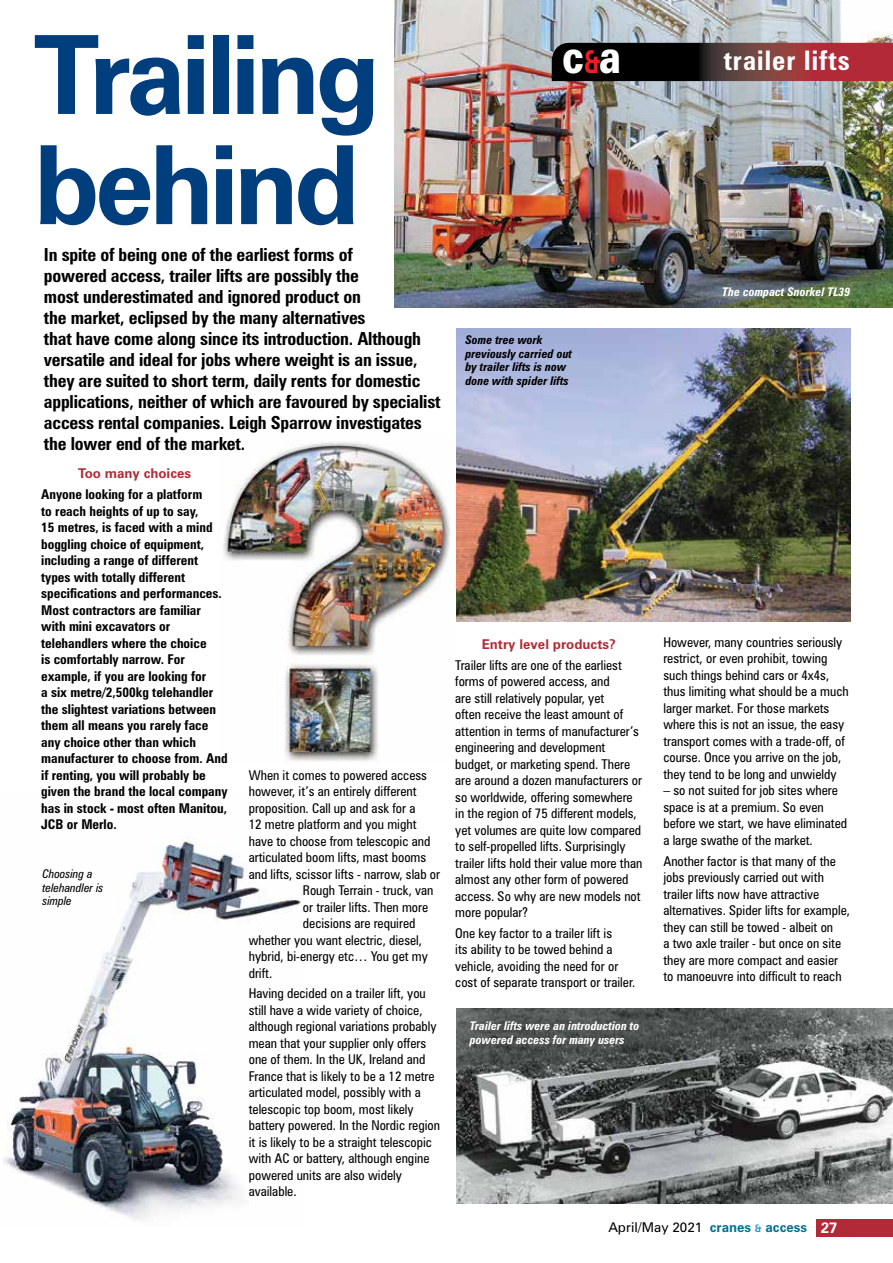
<style>
.page{position:relative;width:893px;height:1263px;background:#fff}
.page>*{position:absolute;margin:0;border:0;box-sizing:border-box;transform-origin:0 0}
.t1{font:700 109.5px/110.1px "Zurich BT";letter-spacing:-.05em;color:#003e7e}
.t2{font:900 45.9px "Zurich BT";color:#fff;scale:.79 1}
.t3{font:700 condensed 27px "Zurich BT";letter-spacing:.04em;color:#fff}
.t4{font:700 condensed 18px/21px "Zurich BT";letter-spacing:-.01em;color:#000}
.t5{font:condensed 13.5px/16.5px "Zurich BT";color:#000}
.t6{font:700 condensed 13.5px/16.5px "Zurich BT";color:#000}
.t7{font:700 13.5px "Zurich BT";color:#b22a37}
.t8{font:13.5px "Zurich BT";color:#000}
.t9{font:italic 700 condensed 12px/13.5px "Zurich BT";color:#fff}
.t10{font:italic 700 condensed 12px/13.5px "Zurich BT";color:#000}
.t11{font:italic condensed 12px/13.5px "Zurich BT";color:#000}
.s1{font-weight:700;font-size:31.65px;color:#ed1d24}
.s2{font-weight:700;color:#00728f}
.s3{font-weight:700;font-size:10.5px;color:#3c9db6}
.s4{font-weight:700;font-size:15px;color:#fff}
</style>
<div class="page">
<img style="left:223px;top:442px;width:228px;height:320px">
<img style="left:3px;top:841px;width:298px;height:380px">
<img style="left:394px;top:0;width:499px;height:307px">
<div style="left:816px;top:1220px;width:77px;height:17px;background:#b22a37"></div>
<svg style="left:552px;top:43px;width:341px;height:38px;background:#501f21"></svg>
<img style="left:456px;top:1009px;width:437px;height:194px">
<img style="left:456px;top:328px;width:394px;height:294px">
<h1 class="t1" style="left:34px;top:19px;width:348px">Trailing behind</h1>
<p class="t4" style="left:44px;top:244px;width:398px">In spite of being one of the earliest forms of<br>powered access, trailer lifts are possibly the<br>most underestimated and ignored product on<br>the market, eclipsed by the many alternatives<br>that have come along since its introduction. Although versatile and ideal for jobs where weight is an issue, they are suited to short term, daily rents for domestic applications, neither of which are favoured by specialist access rental companies. Leigh Sparrow investigates the lower end of the market.</p>
<p class="t7" style="left:78px;top:465px;width:114px">Too many choices</p>
<p class="t6" style="left:41px;top:486px;width:188px">Anyone looking for a platform<br>to reach heights of up to say,<br>15 metres, is faced with a mind boggling choice of equipment, including a range of different types with totally different specifications and performances.<br>Most contractors are familiar with mini excavators or telehandlers where the choice<br>is comfortably narrow. For example, if you are looking for<br>a six metre/2,500kg telehandler the slightest variations between them all means you rarely face any choice other than which manufacturer to choose from. And if renting, you will probably be given the brand the local company has in stock - most often Manitou,<br>JCB or Merlo.</p>
<p class="t11" style="left:42px;top:867px;width:63px">Choosing a telehandler is simple</p>
<p class="t5" style="left:249px;top:766px;width:180px">When it comes to powered access</p>
<p class="t5" style="left:249px;top:783px;width:169px">however, it’s an entirely different</p>
<p class="t5" style="left:249px;top:799px;width:168px">proposition. Call up and ask for a</p>
<p class="t5" style="left:249px;top:816px;width:169px">12 metre platform and you might</p>
<p class="t5" style="left:249px;top:832px;width:183px">have to choose from telescopic and</p>
<p class="t5" style="left:249px;top:849px;width:179px">articulated boom lifts, mast booms</p>
<p class="t5" style="left:249px;top:865px;width:193px">and lifts, scissor lifts - narrow, slab or</p>
<p class="t5" style="left:303px;top:882px;width:132px">Rough Terrain - truck, van</p>
<p class="t5" style="left:303px;top:898px;width:127px">or trailer lifts. Then more</p>
<p class="t5" style="left:303px;top:915px;width:114px">decisions are required</p>
<p class="t5" style="left:249px;top:931px;width:175px">whether you want electric, diesel,</p>
<p class="t5" style="left:249px;top:948px;width:181px">hybrid, bi-energy etc… You get my</p>
<p class="t5" style="left:249px;top:964px;width:25px">drift.</p>
<p class="t5" style="left:249px;top:985px;width:193px">Having decided on a trailer lift, you still have a wide variety of choice, although regional variations probably mean that your supplier only offers one of them. In the UK, Ireland and France that is likely to be a 12 metre articulated model, possibly with a telescopic top boom, most likely battery powered. In the Nordic region it is likely to be a straight telescopic with AC or battery, although engine powered units are also widely available.</p>
<h2 class="t2" style="left:562px;top:29px;width:76px">c<span class="s1">&amp;</span>a</h2>
<h3 class="t3" style="left:724px;top:44px;width:128px">trailer lifts</h3>
<p class="t10" style="left:465px;top:333px;width:108px">Some tree work previously carried out by trailer lifts is now done with spider lifts</p>
<p class="t9" style="left:722px;top:285px;width:130px">The compact Snorkel TL39</p>
<p class="t7" style="left:482px;top:636px;width:136px">Entry level products?</p>
<p class="t5" style="left:455px;top:656px;width:189px">Trailer lifts are one of the earliest forms of powered access, and<br>are still relatively popular, yet<br>often receive the least amount of attention in terms of manufacturer’s engineering and development budget, or marketing spend. There are around a dozen manufacturers or so worldwide, offering somewhere in the region of 75 different models, yet volumes are quite low compared to self-propelled lifts. Surprisingly trailer lifts hold their value more than almost any other form of powered access. So why are new models not more popular?</p>
<p class="t5" style="left:455px;top:925px;width:182px">One key factor to a trailer lift is<br>its ability to be towed behind a vehicle, avoiding the need for or cost of separate transport or trailer.</p>
<p class="t9" style="left:470px;top:1019px;width:171px">Trailer lifts were an introduction to powered access for many users</p>
<p class="t5" style="left:663px;top:634px;width:187px">However, many countries seriously restrict, or even prohibit, towing such things behind cars or 4x4s, thus limiting what should be a much larger market. For those markets where this is not an issue, the easy transport comes with a trade-off, of course. Once you arrive on the job, they tend to be long and unwieldy</p>
<p class="t5" style="left:663px;top:782px;width:185px">– so not suited for job sites where space is at a premium. So even before we start, we have eliminated a large swathe of the market.</p>
<p class="t5" style="left:663px;top:852px;width:188px">Another factor is that many of the jobs previously carried out with trailer lifts now have attractive alternatives. Spider lifts for example, they can still be towed - albeit on<br>a two axle trailer - but once on site they are more compact and easier to manoeuvre into difficult to reach</p>
<p class="t8" style="left:608px;top:1219px;width:230px">April/May 2021 <span class="s2">cranes</span> <span class="s3">&amp;</span> <span class="s2">access</span> <span class="s4">27</span></p>
</div>
